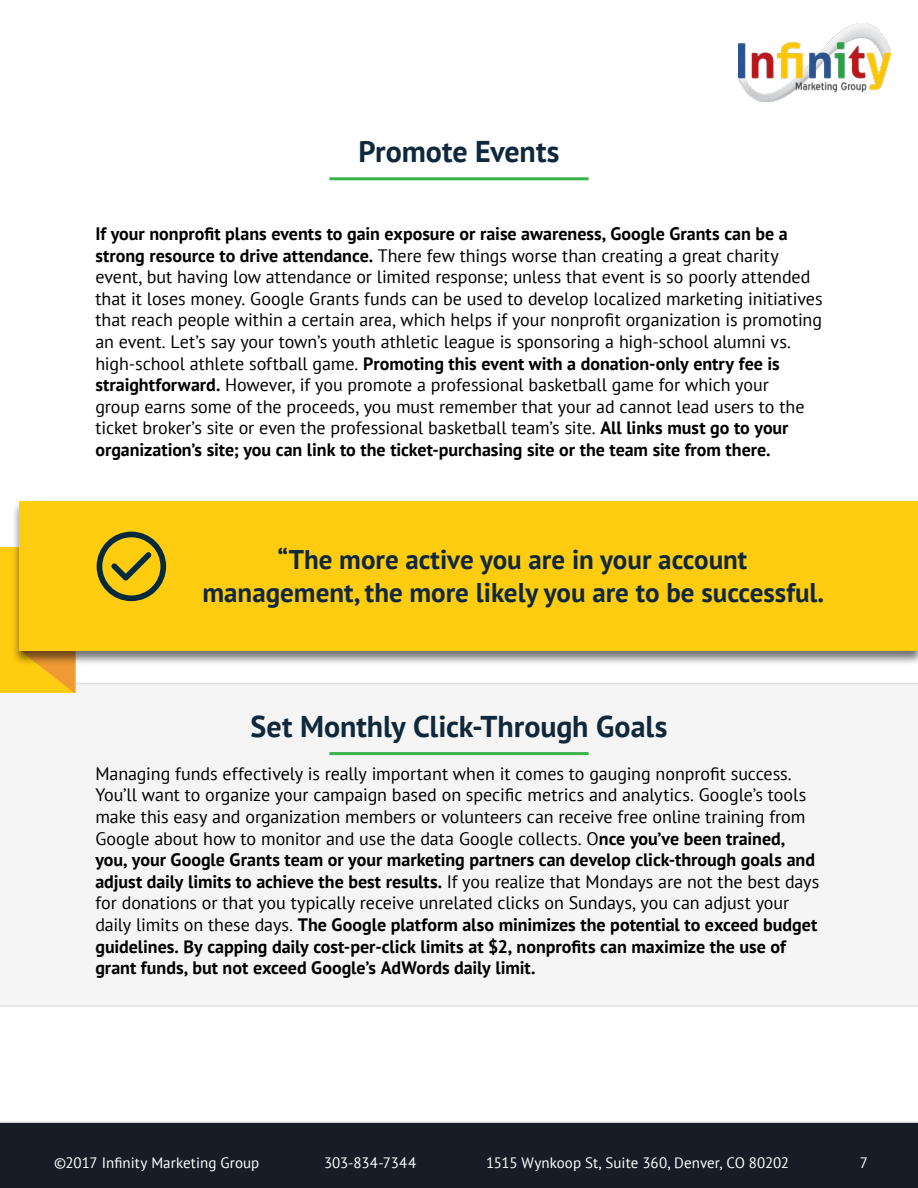
<style>
.page{position:relative;width:918px;height:1188px;background:#fff}
.page>*{position:absolute;margin:0;border:0;box-sizing:border-box;transform-origin:0 0}
.t1{font:700 30px "PT Sans";letter-spacing:-.005em;color:#0f283b}
.t2{font:700 27px/32.4px "PT Sans";color:#0f283b;text-align:center}
.t3{font:18px/21.6px "PT Sans";letter-spacing:-.005em;color:#000}
.t4{font:15px "PT Sans";letter-spacing:.005em;color:#fff}
.s1{font-weight:700}
</style>
<div class="page">
<img style="left:738px;top:23px;width:152px;height:78px">
<div style="left:0;top:1121px;width:918px;height:67px;background:#161d27"></div>
<div style="left:0;top:683px;width:918px;height:324px;background:#f5f5f5"></div>
<hr style="left:329px;top:177px;width:260px;height:3px;background:#37b44a">
<hr style="left:329px;top:752px;width:260px;height:3px;background:#37b44a">
<div style="left:0;top:548px;width:76px;height:145px;background:#ffcc10"></div>
<svg style="left:40px;top:666px;width:35px;height:27px"></svg>
<div style="left:11px;top:500px;width:907px;height:166px;background:#000;opacity:.55"></div>
<div style="left:20px;top:501px;width:898px;height:149px;background:#ffcc10"></div>
<svg style="left:97px;top:532px;width:69px;height:69px"></svg>
<h1 class="t1" style="left:358px;top:132px;width:203px">Promote Events</h1>
<p class="t3" style="left:95px;top:222px;width:729px"><span class="s1">If your nonprofit plans events to gain exposure or raise awareness, Google Grants can be a strong resource to drive attendance.</span> There few things worse than creating a great charity event, but having low attendance or limited response; unless that event is so poorly attended that it loses money. Google Grants funds can be used to develop localized marketing initiatives that reach people within a certain area, which helps if your nonprofit organization is promoting an event. Let’s say your town’s youth athletic league is sponsoring a high-school alumni vs. high-school athlete softball game. <span class="s1">Promoting this event with a donation-only entry fee is straightforward.</span> However, if you promote a professional basketball game for which your<br>group earns some of the proceeds, you must remember that your ad cannot lead users to the ticket broker’s site or even the professional basketball team’s site. <span class="s1">All links must go to your organization’s site; you can link to the ticket-purchasing site or the team site from there.</span></p>
<h2 class="t2" style="left:203px;top:543px;width:623px">“The more active you are in your account management, the more likely you are to be successful.</h2>
<h1 class="t1" style="left:251px;top:707px;width:418px">Set Monthly Click-Through Goals</h1>
<p class="t3" style="left:95px;top:762px;width:725px">Managing funds effectively is really important when it comes to gauging nonprofit success.<br>You’ll want to organize your campaign based on specific metrics and analytics. Google’s tools make this easy and organization members or volunteers can receive free online training from Google about how to monitor and use the data Google collects. O<span class="s1">nce you’ve been trained, you, your Google Grants team or your marketing partners can develop click-through goals and adjust daily limits to achieve the best results.</span> If you realize that Mondays are not the best days for donations or that you typically receive unrelated clicks on Sundays, you can adjust your daily limits on these days. <span class="s1">The Google platform also minimizes the potential to exceed budget guidelines. By capping daily cost-per-click limits at $2, nonprofits can maximize the use of grant funds, but not exceed Google’s AdWords daily limit.</span></p>
<p class="t4" style="left:54px;top:1153px;width:207px">©2017 Infinity Marketing Group</p>
<p class="t4" style="left:324px;top:1153px;width:94px">303-834-7344</p>
<p class="t4" style="left:486px;top:1153px;width:305px">1515 Wynkoop St, Suite 360, Denver, CO 80202</p>
<p class="t4" style="left:860px;top:1153px;width:10px">7</p>
</div>
